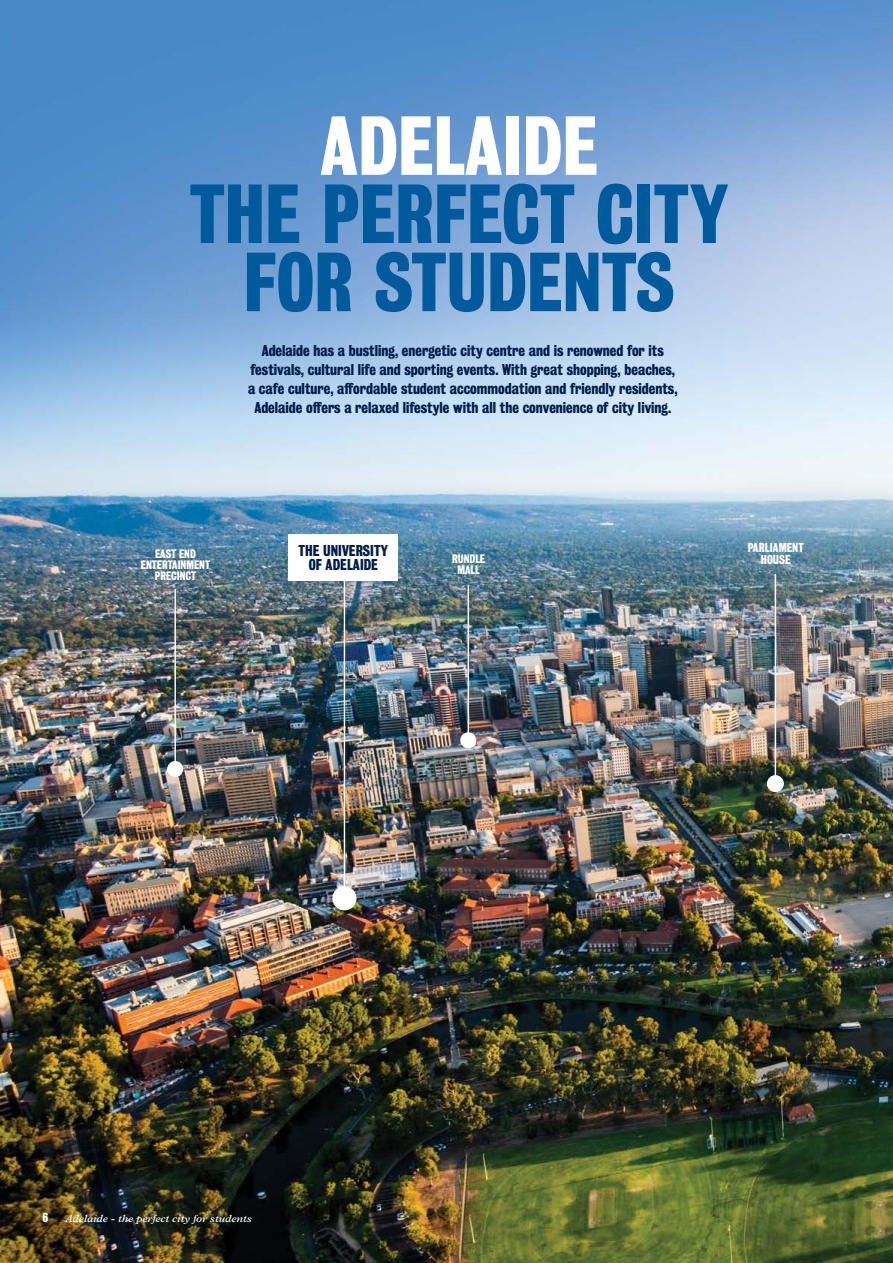
<style>
.page{position:relative;width:893px;height:1263px;background:#fff}
.page>*{position:absolute;margin:0;border:0;box-sizing:border-box;transform-origin:0 0}
.t1{font:700 76.2px/68.1px "Bureau Grot Condensed";color:#005a9c;text-align:center}
.t2{font:700 76.2px "Bureau Grot Condensed";color:#fff}
.t3{font:700 14.4px/14.4px "Bureau Grot Condensed";color:#001c48;text-align:center}
.t4{font:700 14.25px/18.8px "Bureau Grot Condensed";color:#001c48;text-align:center}
.t5{font:700 12px "Bureau Grot Condensed";color:#fff}
.t6{font:700 11.85px/11.9px "Bureau Grot Condensed";color:#fff;text-align:center}
.t7{font:700 11.1px/11.1px "Bureau Grot Condensed";color:#fff;text-align:center}
.t8{font:italic 600 10.5px "Plantin MT Std";color:#fff}
</style>
<div class="page">
<img style="left:0;top:0;width:893px;height:1263px">
<div style="left:332px;top:886px;width:24px;height:24px;background:#fff;border-radius:50%"></div>
<hr style="left:344px;top:581px;width:1px;height:322px;background:#fff">
<div style="left:289px;top:534px;width:109px;height:47px;background:#fff"></div>
<div style="left:460px;top:732px;width:16px;height:16px;background:#fff;border-radius:50%"></div>
<hr style="left:468px;top:585px;width:1px;height:160px;background:#fff">
<div style="left:167px;top:761px;width:16px;height:16px;background:#fff;border-radius:50%"></div>
<hr style="left:174px;top:589px;width:2px;height:185px;background:#fff">
<div style="left:767px;top:775px;width:17px;height:17px;background:#fff;border-radius:50%"></div>
<hr style="left:775px;top:574px;width:1px;height:215px;background:#fff">
<h1 class="t2" style="left:320px;top:102px;width:279px">ADELAIDE</h1>
<h1 class="t1" style="left:190px;top:180px;width:540px">THE PERFECT CITY<br>FOR STUDENTS</h1>
<p class="t4" style="left:248px;top:341px;width:431px">Adelaide has a bustling, energetic city centre and is renowned for its festivals, cultural life and sporting events. With great shopping, beaches, a cafe culture, affordable student accommodation and friendly residents, Adelaide offers a relaxed lifestyle with all the convenience of city living.</p>
<p class="t7" style="left:141px;top:548px;width:71px">EAST END<br>ENTERTAINMENT<br>PRECINCT</p>
<p class="t3" style="left:299px;top:543px;width:91px">THE UNIVERSITY<br>OF ADELAIDE</p>
<p class="t7" style="left:452px;top:553px;width:35px">RUNDLE<br>MALL</p>
<p class="t6" style="left:748px;top:542px;width:58px">PARLIAMENT<br>HOUSE</p>
<p class="t5" style="left:43px;top:1210px;width:7px">6</p>
<p class="t8" style="left:65px;top:1212px;width:188px">Adelaide - the perfect city for students</p>
</div>
